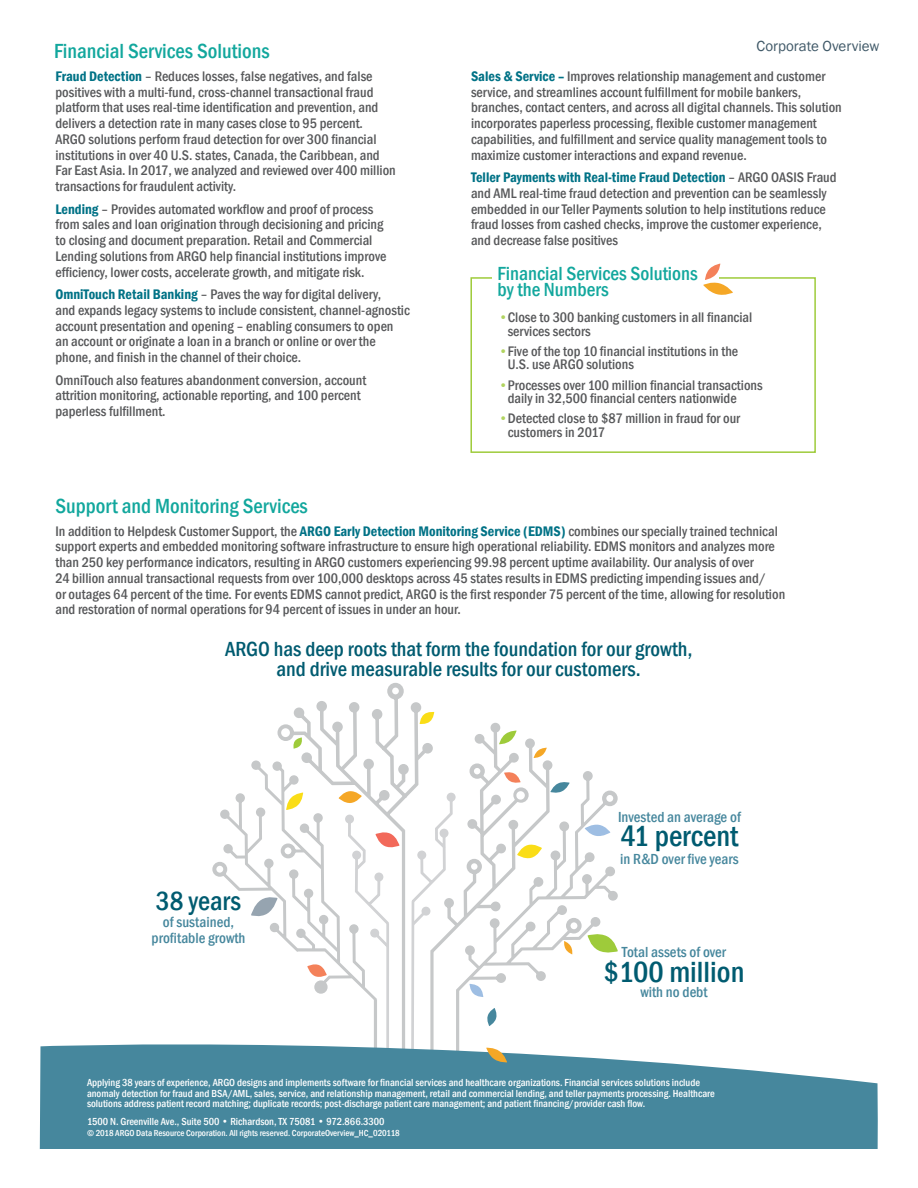
<style>
.page{position:relative;width:918px;height:1188px;background:#fff}
.page>*{position:absolute;margin:0;border:0;box-sizing:border-box;transform-origin:0 0}
.Sub_head_2{font:500 condensed 30px "Franklin Gothic";color:#005b70}
.Sub_head_2-2{font:500 condensed 27px "Franklin Gothic";color:#005b70}
.Sub_head{font:500 condensed 21px/19.5px "Franklin Gothic";color:#005b70;text-align:center}
.Sub_head_2-3{font:500 condensed 21px "Franklin Gothic";color:#12a79d}
.Sub_head-2{font:500 condensed 21px "Franklin Gothic";color:#12a79d}
.Sub_head_2-4{font:500 condensed 19.5px/16.5px "Franklin Gothic";color:#12a79d}
.Sub_head_2-5{font:500 condensed 15px/16.5px "Franklin Gothic";color:#46879d;text-align:center}
.Sub_head-3{font:15px "Franklin Gothic";color:#405968}
.BODY_COPY{font:500 condensed 15px "Franklin Gothic";color:#46879d}
.Bold_Blue_Body_Copy{font:500 condensed 14.25px/15.8px "Franklin Gothic";color:#57585a}
.BODY_COPY-2{font:500 condensed 14.25px/15.8px "Franklin Gothic";color:#57585a}
.Copyright_text{font:500 condensed 10.5px/10.5px "Franklin Gothic";color:#fff}
.t1{font:500 condensed 9px "Franklin Gothic";color:#fff}
.s1{font-weight:600;color:#017286}
.s2{font-size:13.5px;color:#b1d460}
</style>
<div class="page">
<svg style="left:40px;top:1045px;width:838px;height:104px;fill:#46879d"></svg>
<div style="left:470px;top:277px;width:346px;height:176px;border:2px solid #9ecb3a"></div>
<div style="left:492px;top:262px;width:227px;height:49px;background:#fff"></div>
<svg style="left:703px;top:264px;width:30px;height:31px"></svg>
<svg style="left:57px;top:683px;width:561px;height:466px"></svg>
<p class="Sub_head-2" style="left:54px;top:37px;width:217px">Financial Services Solutions</p>
<p class="Bold_Blue_Body_Copy" style="left:56px;top:68px;width:342px"><span class="s1">Fraud Detection</span> – Reduces losses, false negatives, and false positives with a multi-fund, cross-channel transactional fraud platform that uses real-time identification and prevention, and delivers a detection rate in many cases close to 95 percent.<br>ARGO solutions perform fraud detection for over 300 financial institutions in over 40 U.S. states, Canada, the Caribbean, and Far East Asia. In 2017, we analyzed and reviewed over 400 million transactions for fraudulent activity.</p>
<p class="Bold_Blue_Body_Copy" style="left:56px;top:201px;width:332px"><span class="s1">Lending</span> – Provides automated workflow and proof of process from sales and loan origination through decisioning and pricing to closing and document preparation. Retail and Commercial Lending solutions from ARGO help financial institutions improve efficiency, lower costs, accelerate growth, and mitigate risk.</p>
<p class="Bold_Blue_Body_Copy" style="left:56px;top:286px;width:356px"><span class="s1">OmniTouch Retail Banking</span> – Paves the way for digital delivery,<br>and expands legacy systems to include consistent, channel-agnostic account presentation and opening – enabling consumers to open an account or originate a loan in a branch or online or over the phone, and finish in the channel of their choice.</p>
<p class="BODY_COPY-2" style="left:56px;top:372px;width:312px">OmniTouch also features abandonment conversion, account attrition monitoring, actionable reporting, and 100 percent paperless fulfillment.</p>
<p class="Sub_head-3" style="left:757px;top:37px;width:124px">Corporate Overview</p>
<p class="Bold_Blue_Body_Copy" style="left:471px;top:68px;width:372px"><span class="s1">Sales &amp; Service –</span> Improves relationship management and customer service, and streamlines account fulfillment for mobile bankers, branches, contact centers, and across all digital channels. This solution incorporates paperless processing, flexible customer management capabilities, and fulfillment and service quality management tools to maximize customer interactions and expand revenue.</p>
<p class="Bold_Blue_Body_Copy" style="left:471px;top:169px;width:367px"><span class="s1">Teller Payments with Real-time Fraud Detection</span> – ARGO OASIS Fraud and AML real-time fraud detection and prevention can be seamlessly embedded in our Teller Payments solution to help institutions reduce fraud losses from cashed checks, improve the customer experience, and decrease false positives</p>
<p class="Sub_head_2-4" style="left:498px;top:265px;width:202px">Financial Services Solutions by the Numbers</p>
<p class="BODY_COPY-2" style="left:508px;top:311px;width:246px;line-height:13.5px;text-indent:-9px"><span class="s2">•</span>Close to 300 banking customers in all financial services sectors</p>
<p class="BODY_COPY-2" style="left:508px;top:344px;width:232px;line-height:13.5px;text-indent:-9px"><span class="s2">•</span>Five of the top 10 financial institutions in the<br>U.S. use ARGO solutions</p>
<p class="BODY_COPY-2" style="left:508px;top:378px;width:257px;line-height:13.5px;text-indent:-9px"><span class="s2">•</span>Processes over 100 million financial transactions daily in 32,500 financial centers nationwide</p>
<p class="BODY_COPY-2" style="left:508px;top:412px;width:234px;line-height:13.5px;text-indent:-9px"><span class="s2">•</span>Detected close to $87 million in fraud for our customers in 2017</p>
<p class="Sub_head_2-3" style="left:56px;top:492px;width:254px">Support and Monitoring Services</p>
<p class="BODY_COPY-2" style="left:56px;top:523px;width:731px">In addition to Helpdesk Customer Support, the <span class="s1">ARGO Early Detection Monitoring Service (EDMS)</span> combines our specially trained technical support experts and embedded monitoring software infrastructure to ensure high operational reliability. EDMS monitors and analyzes more than 250 key performance indicators, resulting in ARGO customers experiencing 99.98 percent uptime availability. Our analysis of over<br>24 billion annual transactional requests from over 100,000 desktops across 45 states results in EDMS predicting impending issues and/<br>or outages 64 percent of the time. For events EDMS cannot predict, ARGO is the first responder 75 percent of the time, allowing for resolution and restoration of normal operations for 94 percent of issues in under an hour.</p>
<p class="Sub_head" style="left:225px;top:639px;width:469px">ARGO has deep roots that form the foundation for our growth, and drive measurable results for our customers.</p>
<p class="Sub_head_2-2" style="left:156px;top:884px;width:87px">38 years</p>
<p class="Sub_head_2-5" style="left:152px;top:913px;width:95px">of sustained, profitable growth</p>
<p class="Sub_head_2-5" style="left:618px;top:808px;width:124px">Invested an average of</p>
<p class="Sub_head_2" style="left:620px;top:816px;width:120px">41 percent</p>
<p class="Sub_head_2-5" style="left:620px;top:850px;width:120px">in R&amp;D over five years</p>
<p class="Sub_head_2-5" style="left:622px;top:944px;width:106px">Total assets of over</p>
<p class="Sub_head_2" style="left:603px;top:952px;width:143px">$100 million</p>
<p class="BODY_COPY" style="left:640px;top:982px;width:69px">with no debt</p>
<p class="Copyright_text" style="left:87px;top:1078px;width:629px">Applying 38 years of experience, ARGO designs and implements software for financial services and healthcare organizations. Financial services solutions include anomaly detection for fraud and BSA/AML, sales, service, and relationship management, retail and commercial lending, and teller payments processing. Healthcare solutions address patient record matching; duplicate records; post-discharge patient care management; and patient financing/provider cash flow.</p>
<p class="Copyright_text" style="left:87px;top:1117px;width:299px">1500 N. Greenville Ave., Suite 500 • Richardson, TX 75081 • 972.866.3300</p>
<p class="t1" style="left:87px;top:1127px;width:314px">© 2018 ARGO Data Resource Corporation. All rights reserved. CorporateOverview_HC_020118</p>
</div>
